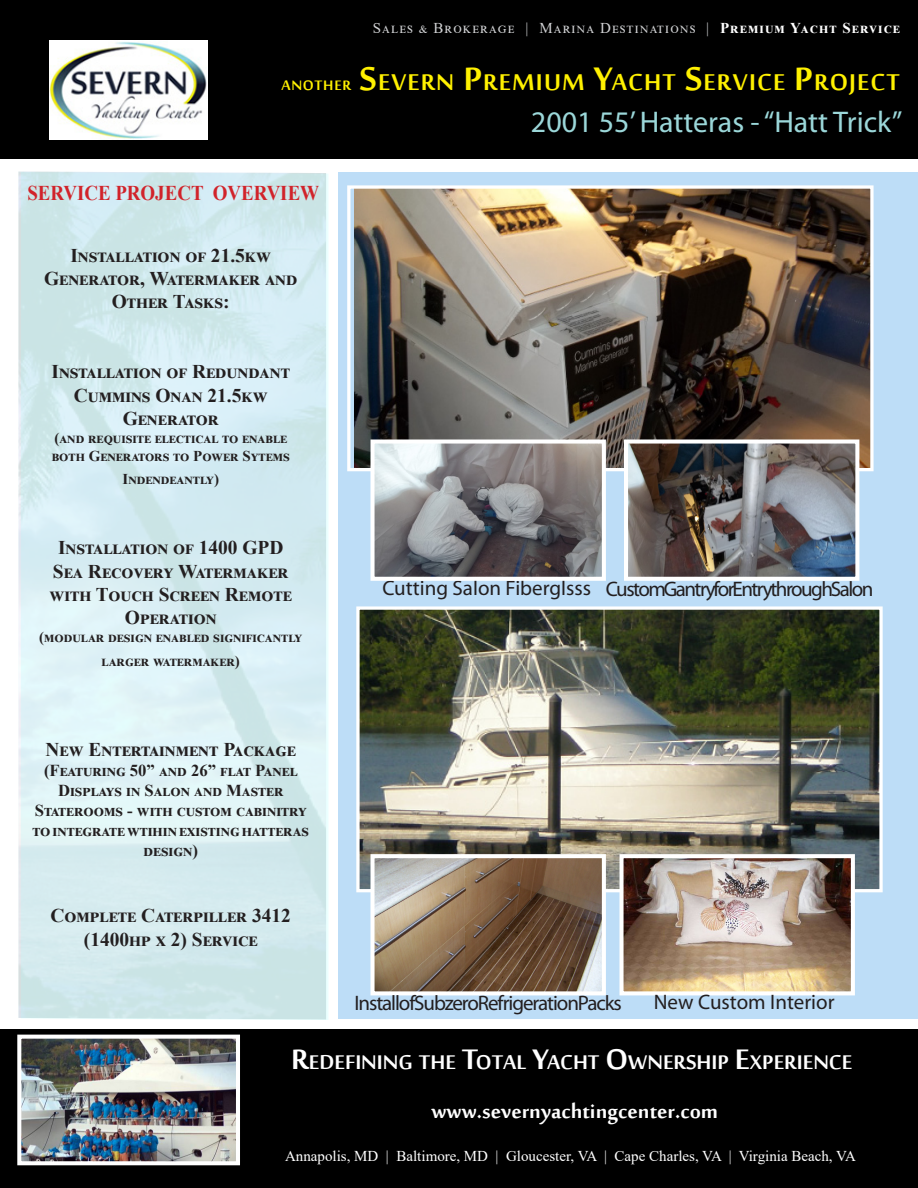
<style>
.page{position:relative;width:918px;height:1188px;background:#fff}
.page>*{position:absolute;margin:0;border:0;box-sizing:border-box;transform-origin:0 0}
.t1{font:700 31.5px "Sakkal Majalla";letter-spacing:.035em;color:#fff101}
.t2{font:30px "Myriad Pro";color:#9bd7d9}
.t3{font:700 27.3px "Sakkal Majalla";color:#fff}
.t4{font:700 27px "Sakkal Majalla";color:#fff}
.t5{font:21px "Myriad Pro";color:#231f20}
.t6{font:21px "Myriad Pro";letter-spacing:-.05em;color:#231f20}
.t7{font:21px "Myriad Pro";letter-spacing:-.075em;color:#231f20}
.t8{font:700 21px "Times New Roman";color:#d1232a;scale:.9 1}
.t9{font:700 19.5px/23.4px "Times New Roman";color:#231f20;text-align:center}
.t10{font:700 18.9px "Sakkal Majalla";letter-spacing:.035em;color:#fff101}
.t11{font:700 16.65px/20px "Times New Roman";color:#231f20;text-align:center}
.t12{font:700 15px/18px "Times New Roman";color:#231f20}
.t13{font:15px "Times New Roman";color:#fff}
.t14{font:15px "Times New Roman";letter-spacing:.075em;color:#d1d2d4}
.s1{font-weight:700;color:#fff}
.s2{font-size:45px}
.s3{font-size:39px}
</style>
<div class="page">
<div style="left:0;top:1029px;width:918px;height:159px;background:#000"></div>
<div style="left:0;top:0;width:918px;height:159px;background:#000"></div>
<div style="left:338px;top:172px;width:580px;height:846px;background:#bdddf7"></div>
<img style="left:22px;top:1040px;width:213px;height:120px">
<div style="left:17px;top:1035px;width:223px;height:130px;border:4px solid #fff"></div>
<img style="left:360px;top:610px;width:519px;height:278px">
<div style="left:356px;top:606px;width:527px;height:286px;border:3px solid #fff"></div>
<img style="left:354px;top:189px;width:516px;height:278px">
<div style="left:347px;top:185px;width:527px;height:286px;border:3px solid #fff"></div>
<img style="left:376px;top:444px;width:225px;height:132px">
<div style="left:371px;top:439px;width:235px;height:142px;border:4px solid #fff"></div>
<img style="left:629px;top:444px;width:225px;height:132px">
<div style="left:624px;top:439px;width:235px;height:142px;border:4px solid #fff"></div>
<svg style="left:21px;top:172px;width:307px;height:848px;background:#d5ecf0"></svg>
<img style="left:625px;top:859px;width:225px;height:131px">
<div style="left:620px;top:854px;width:235px;height:141px;border:4px solid #fff"></div>
<img style="left:376px;top:859px;width:225px;height:131px">
<div style="left:371px;top:854px;width:235px;height:141px;border:4px solid #fff"></div>
<img style="left:50px;top:40px;width:157px;height:100px">
<p class="t14" style="left:373px;top:18px;width:529px">Sales &amp; Brokerage | Marina Destinations | <span class="s1">Premium Yacht Service</span></p>
<p class="t10" style="left:282px;top:75px;width:70px">another</p>
<p class="t1" style="left:360px;top:64px;width:542px"><span class="s2">S</span>evern <span class="s2">P</span>remium <span class="s2">Y</span>acht <span class="s2">S</span>ervice <span class="s2">P</span>roject</p>
<p class="t2" style="left:531px;top:103px;width:373px">2001 55’ Hatteras - “Hatt Trick”</p>
<p class="t8" style="left:27px;top:177px;width:326px">SERVICE PROJECT OVERVIEW</p>
<p class="t9" style="left:44px;top:243px;width:255px">Installation of 21.5kw<br>Generator, Watermaker and<br>Other Tasks:</p>
<p class="t9" style="left:51px;top:359px;width:240px">Installation of Redundant<br>Cummins Onan 21.5kw<br>Generator</p>
<p class="t12" style="left:52px;top:428px;width:240px">(and requisite electical to enable both Generators to Power Sytems</p>
<p class="t12" style="left:123px;top:470px;width:98px">Indendeantly)</p>
<p class="t9" style="left:50px;top:535px;width:244px">Installation of 1400 GPD<br>Sea Recovery Watermaker with Touch Screen Remote<br>Operation</p>
<p class="t12" style="left:39px;top:625px;width:264px;line-height:23.4px;text-align:center">(modular design enabled significantly larger watermaker)</p>
<p class="t5" style="left:382px;top:575px;width:210px">Cutting Salon Fiberglsss</p>
<p class="t7" style="left:606px;top:576px;width:269px">Custom Gantry for Entry through Salon</p>
<p class="t9" style="left:46px;top:737px;width:252px">New Entertainment Package</p>
<p class="t11" style="left:33px;top:760px;width:278px">(Featuring 50” and 26” flat Panel<br>Displays in Salon and Master<br>Staterooms - with custom cabinitry to integrate wtihin existing hatteras design)</p>
<p class="t9" style="left:51px;top:904px;width:242px">Complete Caterpiller 3412 (1400hp x 2) Service</p>
<p class="t6" style="left:354px;top:990px;width:269px">Install of Subzero Refrigeration Packs</p>
<p class="t5" style="left:654px;top:989px;width:182px">New Custom Interior</p>
<p class="t3" style="left:291px;top:1047px;width:563px"><span class="s3">R</span>edefining the <span class="s3">T</span>otal <span class="s3">Y</span>acht <span class="s3">O</span>wnership <span class="s3">E</span>xperience</p>
<p class="t4" style="left:431px;top:1097px;width:288px">www.severnyachtingcenter.com</p>
<p class="t13" style="left:285px;top:1145px;width:572px">Annapolis, MD | Baltimore, MD | Gloucester, VA | Cape Charles, VA | Virginia Beach, VA</p>
</div>
